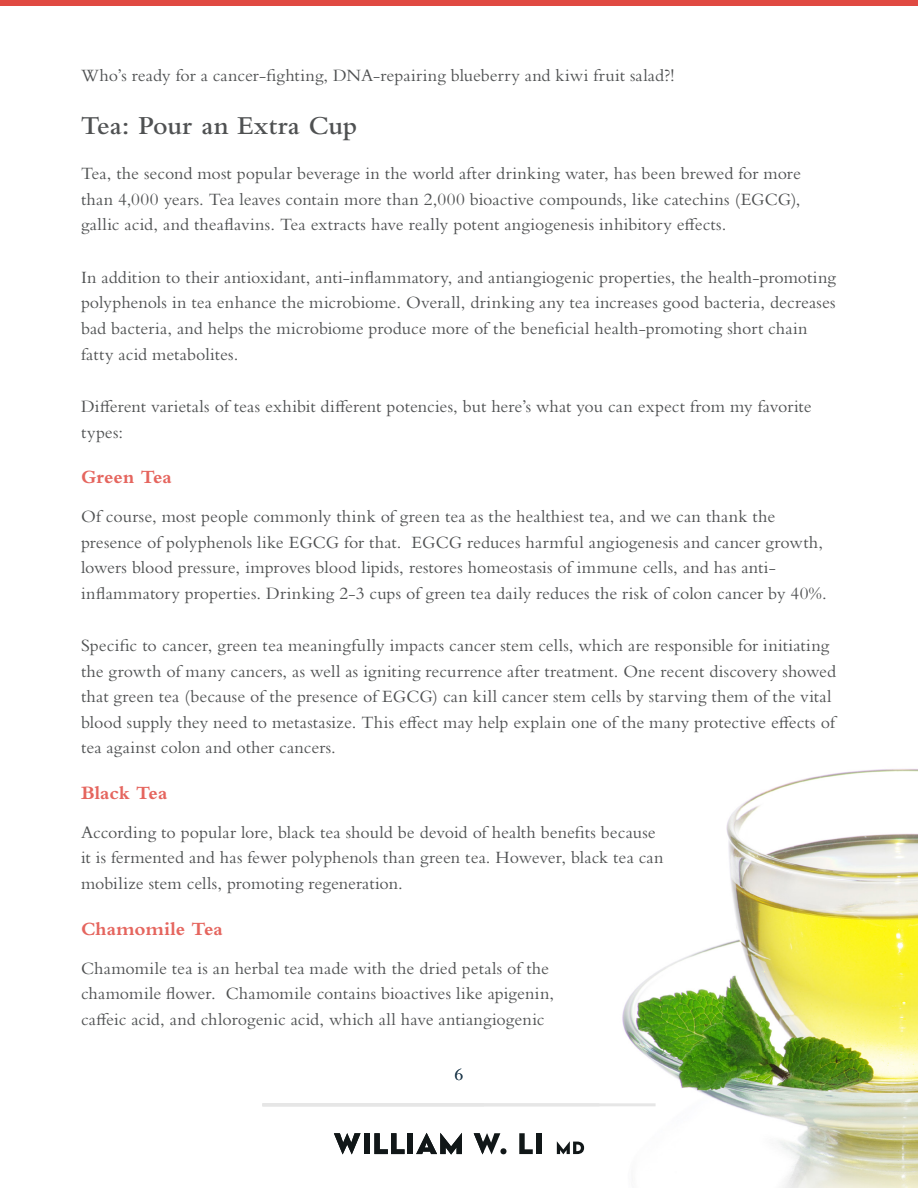
<style>
.page{position:relative;width:918px;height:1188px;background:#fff}
.page>*{position:absolute;margin:0;border:0;box-sizing:border-box;transform-origin:0 0}
.t1{font:600 27px "Bembo Std";color:#4f5152}
.t2{font:700 19.5px "Bembo Std";letter-spacing:.005em;color:#e5655e}
.t3{font:18px/25.5px "Bembo Std";letter-spacing:.005em;color:#4f5152}
.t4{font:18px "Bembo Std";color:#243e50}
</style>
<div class="page">
<img style="left:484px;top:769px;width:434px;height:419px">
<div style="left:0;top:0;width:918px;height:5px;background:#e04a42"></div>
<svg style="left:334px;top:1133px;width:27px;height:21px"></svg>
<div style="left:364px;top:1133px;width:5px;height:21px;background:#111718"></div>
<svg style="left:374px;top:1133px;width:31px;height:21px"></svg>
<div style="left:408px;top:1133px;width:5px;height:21px;background:#111718"></div>
<svg style="left:416px;top:1133px;width:46px;height:21px"></svg>
<svg style="left:474px;top:1133px;width:26px;height:21px"></svg>
<div style="left:500px;top:1148px;width:7px;height:6px;background:#111718;border-radius:50%"></div>
<svg style="left:519px;top:1133px;width:14px;height:21px"></svg>
<div style="left:536px;top:1133px;width:5px;height:21px;background:#111718"></div>
<svg style="left:557px;top:1141px;width:27px;height:13px"></svg>
<hr style="left:262px;top:1103px;width:394px;height:3px;background:#e6e6e6">
<p class="t3" style="left:81px;top:62px;width:595px">Who’s ready for a cancer-fighting, DNA-repairing blueberry and kiwi fruit salad?!</p>
<h1 class="t1" style="left:81px;top:110px;width:278px">Tea: Pour an Extra Cup</h1>
<p class="t3" style="left:81px;top:161px;width:721px;text-align:justify">Tea, the second most popular beverage in the world after drinking water, has been brewed for more than 4,000 years. Tea leaves contain more than 2,000 bioactive compounds, like catechins (EGCG), gallic acid, and theaflavins. Tea extracts have really potent angiogenesis inhibitory effects.</p>
<p class="t3" style="left:81px;top:264px;width:757px">In addition to their antioxidant, anti-inflammatory, and antiangiogenic properties, the health-promoting polyphenols in tea enhance the microbiome. Overall, drinking any tea increases good bacteria, decreases bad bacteria, and helps the microbiome produce more of the beneficial health-promoting short chain fatty acid metabolites.</p>
<p class="t3" style="left:81px;top:393px;width:732px">Different varietals of teas exhibit different potencies, but here’s what you can expect from my favorite types:</p>
<p class="t2" style="left:81px;top:466px;width:92px">Green Tea</p>
<p class="t3" style="left:81px;top:503px;width:747px">Of course, most people commonly think of green tea as the healthiest tea, and we can thank the presence of polyphenols like EGCG for that. EGCG reduces harmful angiogenesis and cancer growth, lowers blood pressure, improves blood lipids, restores homeostasis of immune cells, and has anti&shy;inflammatory properties. Drinking 2-3 cups of green tea daily reduces the risk of colon cancer by 40%.</p>
<p class="t3" style="left:81px;top:633px;width:757px">Specific to cancer, green tea meaningfully impacts cancer stem cells, which are responsible for initiating the growth of many cancers, as well as igniting recurrence after treatment. One recent discovery showed that green tea (because of the presence of EGCG) can kill cancer stem cells by starving them of the vital blood supply they need to metastasize. This effect may help explain one of the many protective effects of tea against colon and other cancers.</p>
<p class="t2" style="left:81px;top:782px;width:88px">Black Tea</p>
<p class="t3" style="left:81px;top:819px;width:584px">According to popular lore, black tea should be devoid of health benefits because it is fermented and has fewer polyphenols than green tea. However, black tea can mobilize stem cells, promoting regeneration.</p>
<p class="t2" style="left:81px;top:918px;width:143px">Chamomile Tea</p>
<p class="t3" style="left:81px;top:955px;width:475px">Chamomile tea is an herbal tea made with the dried petals of the chamomile flower. Chamomile contains bioactives like apigenin, caffeic acid, and chlorogenic acid, which all have antiangiogenic</p>
<p class="t4" style="left:455px;top:1064px;width:10px">6</p>
</div>
